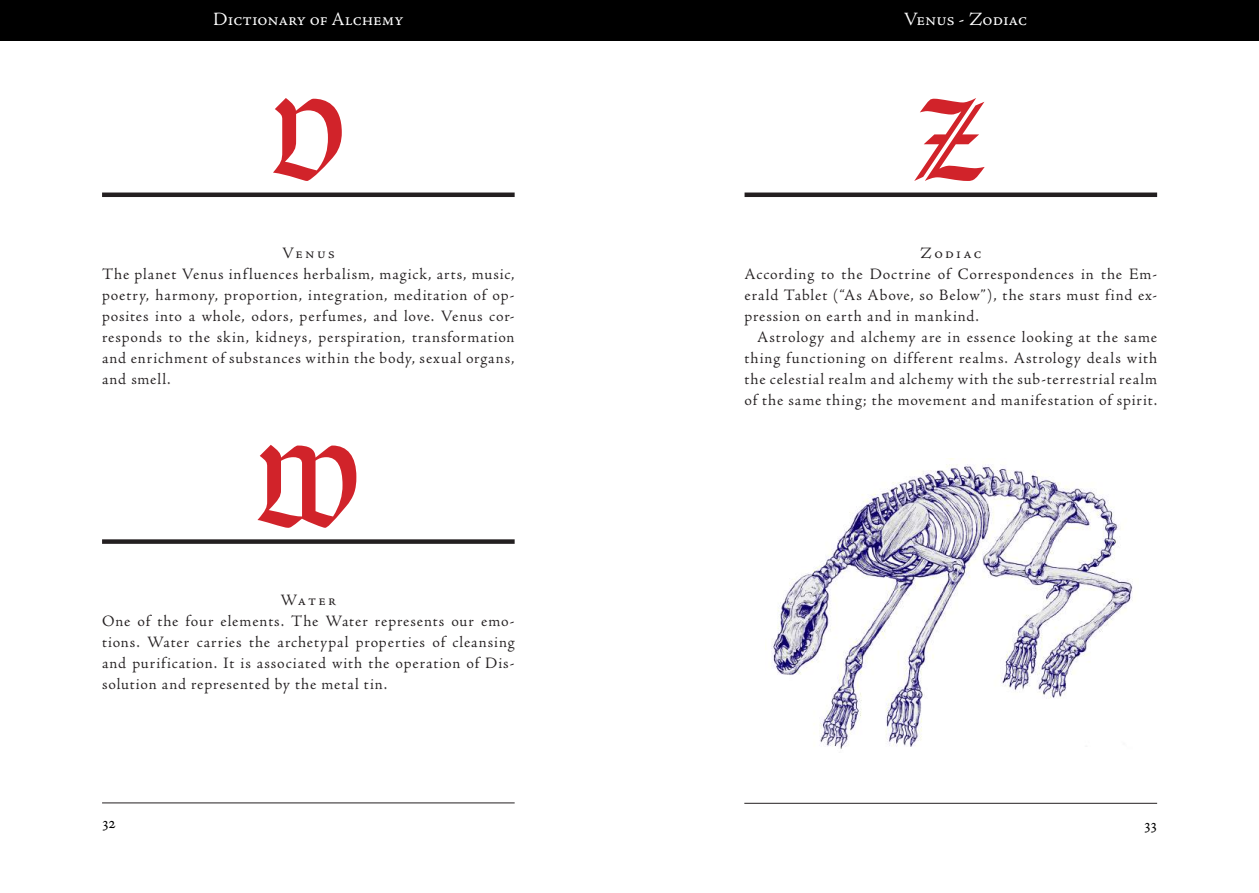
<style>
.page{position:relative;width:1259px;height:893px;background:#fff}
.page>*{position:absolute;margin:0;border:0;box-sizing:border-box;transform-origin:0 0}
.t1{font:121.5px "San Marco";color:#d1232a}
.t2{font:19.5px "Adobe Jenson Regular SC";color:#fff}
.t3{font:18px "Adobe Jenson Regular SC";color:#000}
.t4{font:16.5px/21px "Adobe Jenson";letter-spacing:.055em;color:#231f20;text-align:justify}
.t5{font:16.5px "Adobe Jenson Regular SC";letter-spacing:.14em;color:#231f20}
</style>
<div class="page">
<hr style="left:102px;top:802px;width:412px;height:1px;background:#231f20">
<div style="left:0;top:0;width:629px;height:40px;background:#000"></div>
<div style="left:629px;top:0;width:630px;height:40px;background:#000"></div>
<hr style="left:102px;top:193px;width:412px;height:4px;background:#231f20">
<hr style="left:744px;top:193px;width:413px;height:4px;background:#231f20">
<div style="left:102px;top:539px;width:412px;height:5px;background:#231f20"></div>
<hr style="left:744px;top:803px;width:413px;height:1px;background:#231f20">
<img style="left:772px;top:458px;width:361px;height:291px">
<p class="t2" style="left:213px;top:9px;width:192px">Dictionary of Alchemy</p>
<p class="t2" style="left:904px;top:9px;width:125px">Venus - Zodiac</p>
<h1 class="t1" style="left:270px;top:77px;width:78px">V</h1>
<h1 class="t1" style="left:915px;top:77px;width:74px">Z</h1>
<p class="t5" style="left:282px;top:244px;width:54px">Venus</p>
<p class="t4" style="left:102px;top:264px;width:414px">The planet Venus influences herbalism, magick, arts, music, poetry, harmony, proportion, integration, meditation of op&shy;posites into a whole, odors, perfumes, and love. Venus cor&shy;responds to the skin, kidneys, perspiration, transformation and enrichment of substances within the body, sexual organs, and smell.</p>
<h1 class="t1" style="left:255px;top:424px;width:107px">W</h1>
<p class="t5" style="left:280px;top:591px;width:57px">Water</p>
<p class="t4" style="left:102px;top:611px;width:414px">One of the four elements. The Water represents our emo&shy;tions. Water carries the archetypal properties of cleansing and purification. It is associated with the operation of Dis&shy;solution and represented by the metal tin.</p>
<p class="t3" style="left:102px;top:813px;width:15px">32</p>
<p class="t5" style="left:920px;top:244px;width:63px">Zodiac</p>
<p class="t4" style="left:744px;top:264px;width:414px">According to the Doctrine of Correspondences in the Em&shy;erald Tablet (“As Above, so Below”), the stars must find ex&shy;pression on earth and in mankind.</p>
<p class="t4" style="left:744px;top:327px;width:414px;text-indent:13px">Astrology and alchemy are in essence looking at the same thing functioning on different realms. Astrology deals with the celestial realm and alchemy with the sub-terrestrial realm of the same thing; the movement and manifestation of spirit.</p>
<p class="t3" style="left:1144px;top:815px;width:15px">33</p>
</div>
